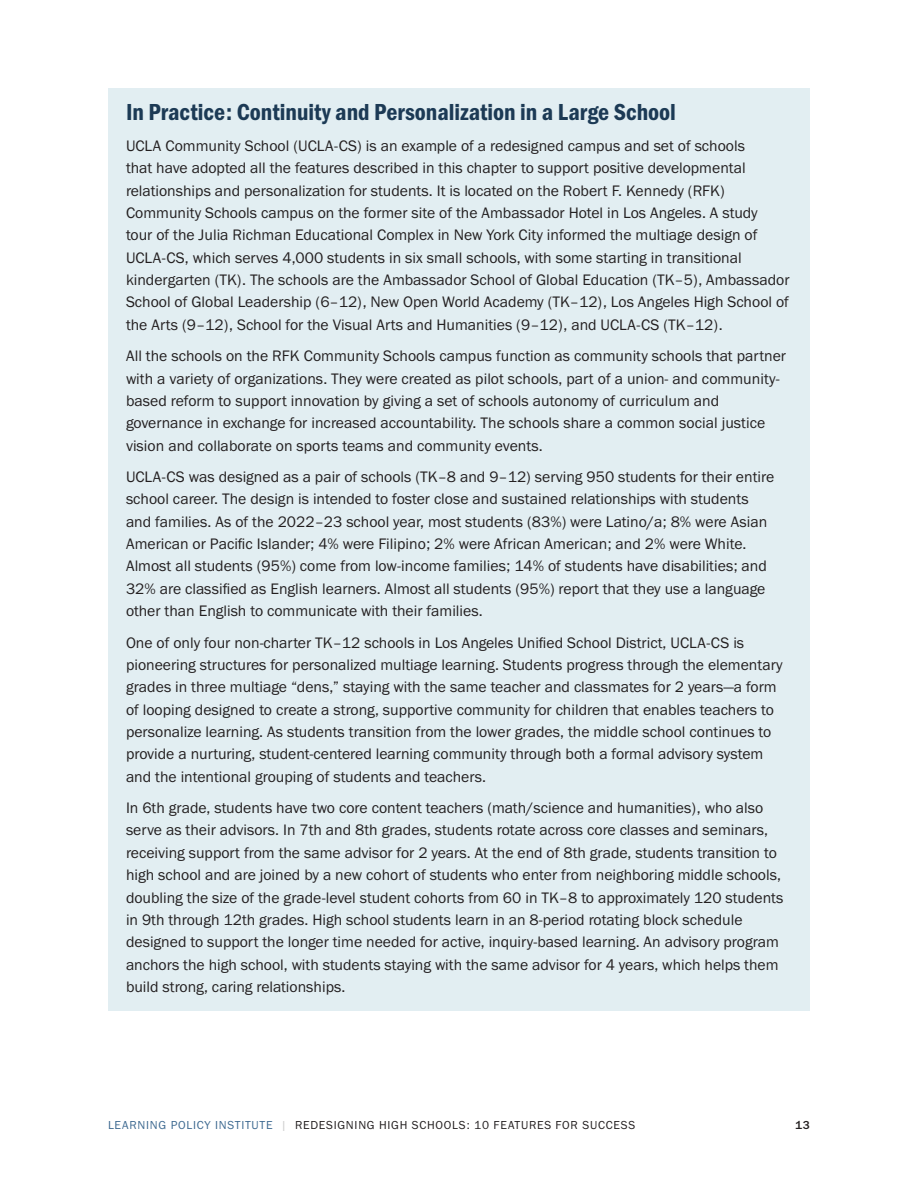
<style>
.page{position:relative;width:918px;height:1188px;background:#fff}
.page>*{position:absolute;margin:0;border:0;box-sizing:border-box;transform-origin:0 0}
.Blue_Shaded_H2__beginning{font:24px "Franklin Gothic URW Con Dem";color:#1c3a55}
.Blue_Shaded_Text{font:15.75px/22.4px "Franklin Gothic URW Boo";color:#231f20}
.t1{font:12px "Franklin Gothic URW Boo";letter-spacing:.06em;color:#3e6a91}
.t2{font:12px "Franklin Gothic URW Boo";letter-spacing:.06em;color:#231f20}
.t3{font:500 12px "Franklin Gothic URW";color:#231f20}
.s1{color:#cbcbcb}
.s2{color:#231f20}
</style>
<div class="page">
<div style="left:108px;top:88px;width:702px;height:53px;background:#e2eef2"></div>
<div style="left:108px;top:122px;width:702px;height:227px;background:#e2eef2"></div>
<div style="left:108px;top:333px;width:702px;height:136px;background:#e2eef2"></div>
<div style="left:108px;top:453px;width:702px;height:182px;background:#e2eef2"></div>
<div style="left:108px;top:619px;width:702px;height:181px;background:#e2eef2"></div>
<div style="left:108px;top:785px;width:702px;height:226px;background:#e2eef2"></div>
<p class="Blue_Shaded_H2__beginning" style="left:126px;top:95px;width:552px">In Practice: Continuity and Personalization in a Large School</p>
<p class="Blue_Shaded_Text" style="left:126px;top:134px;width:665px">UCLA Community School (UCLA-CS) is an example of a redesigned campus and set of schools<br>that have adopted all the features described in this chapter to support positive developmental relationships and personalization for students. It is located on the Robert F. Kennedy (RFK)<br>Community Schools campus on the former site of the Ambassador Hotel in Los Angeles. A study<br>tour of the Julia Richman Educational Complex in New York City informed the multiage design of UCLA-CS, which serves 4,000 students in six small schools, with some starting in transitional kindergarten (TK). The schools are the Ambassador School of Global Education (TK–5), Ambassador School of Global Leadership (6–12), New Open World Academy (TK–12), Los Angeles High School of the Arts (9–12), School for the Visual Arts and Humanities (9–12), and UCLA-CS (TK–12).</p>
<p class="Blue_Shaded_Text" style="left:126px;top:344px;width:662px">All the schools on the RFK Community Schools campus function as community schools that partner with a variety of organizations. They were created as pilot schools, part of a union- and community&shy;based reform to support innovation by giving a set of schools autonomy of curriculum and governance in exchange for increased accountability. The schools share a common social justice vision and collaborate on sports teams and community events.</p>
<p class="Blue_Shaded_Text" style="left:126px;top:465px;width:650px">UCLA-CS was designed as a pair of schools (TK–8 and 9–12) serving 950 students for their entire school career. The design is intended to foster close and sustained relationships with students and families. As of the 2022–23 school year, most students (83%) were Latino/a; 8% were Asian American or Pacific Islander; 4% were Filipino; 2% were African American; and 2% were White.<br>Almost all students (95%) come from low-income families; 14% of students have disabilities; and 32% are classified as English learners. Almost all students (95%) report that they use a language other than English to communicate with their families.</p>
<p class="Blue_Shaded_Text" style="left:126px;top:631px;width:658px">One of only four non-charter TK–12 schools in Los Angeles Unified School District, UCLA-CS is pioneering structures for personalized multiage learning. Students progress through the elementary grades in three multiage “dens,” staying with the same teacher and classmates for 2 years—a form of looping designed to create a strong, supportive community for children that enables teachers to personalize learning. As students transition from the lower grades, the middle school continues to provide a nurturing, student-centered learning community through both a formal advisory system and the intentional grouping of students and teachers.</p>
<p class="Blue_Shaded_Text" style="left:126px;top:796px;width:659px">In 6th grade, students have two core content teachers (math/science and humanities), who also serve as their advisors. In 7th and 8th grades, students rotate across core classes and seminars, receiving support from the same advisor for 2 years. At the end of 8th grade, students transition to high school and are joined by a new cohort of students who enter from neighboring middle schools, doubling the size of the grade-level student cohorts from 60 in TK–8 to approximately 120 students in 9th through 12th grades. High school students learn in an 8-period rotating block schedule designed to support the longer time needed for active, inquiry-based learning. An advisory program anchors the high school, with students staying with the same advisor for 4 years, which helps them build strong, caring relationships.</p>
<p class="t1" style="left:108px;top:1118px;width:219px">LEARNING POLICY INSTITUTE <span class="s1">|</span> <span class="s2">Redesigning</span></p>
<p class="t2" style="left:379px;top:1118px;width:16px">High</p>
<p class="t2" style="left:412px;top:1118px;width:17px">Schools</p>
<p class="t2" style="left:467px;top:1118px;width:42px">: 10 Features</p>
<p class="t2" style="left:556px;top:1118px;width:8px">for</p>
<p class="t2" style="left:582px;top:1118px;width:16px">Success</p>
<p class="t3" style="left:795px;top:1118px;width:16px">13</p>
</div>
